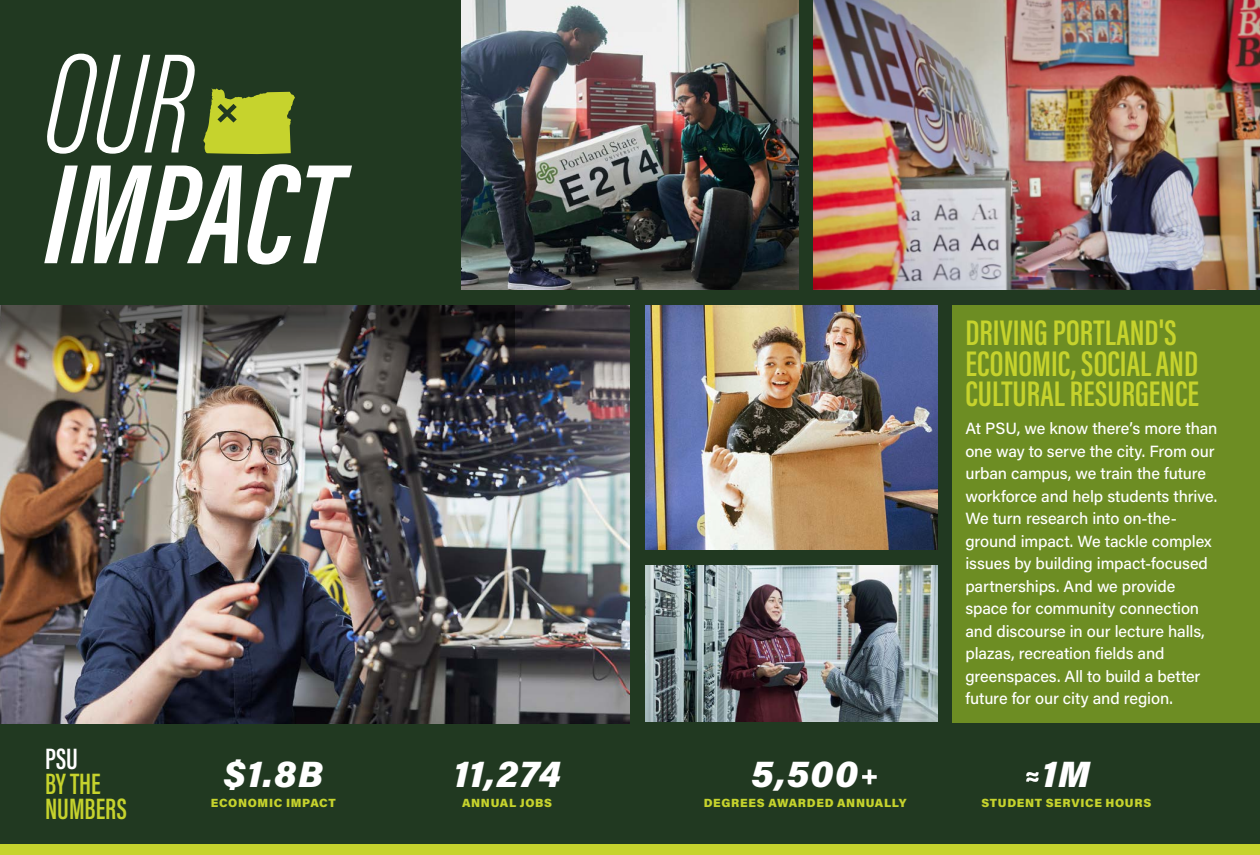
<style>
.page{position:relative;width:1260px;height:855px;background:#fff}
.page>*{position:absolute;margin:0;border:0;box-sizing:border-box;transform-origin:0 0}
.t1{font:italic 600 146.25px "Acumin Pro Extra Cond";color:#fff}
.t2{font:italic 300 146.25px "Acumin Pro Extra Cond";color:#fff}
.t3{font:600 36.62px/30.2px "Acumin Pro Extra Cond";color:#c6d32d}
.t4{font:italic 900 36.62px "Acumin Pro";letter-spacing:.03em;color:#fff}
.t5{font:600 30.38px/25.1px "Acumin Pro Extra Cond";color:#c6d32d}
.t6{font:600 30.38px "Acumin Pro Extra Cond";color:#fff}
.t7{font:500 16.25px/22.5px "Acumin Pro";letter-spacing:-.005em;color:#fff}
.t8{font:900 11.88px "Acumin Pro";letter-spacing:.055em;color:#c6d32d}
</style>
<div class="page">
<div style="left:0;top:831px;width:1260px;height:24px;background:#c6d32d"></div>
<img style="left:0;top:0;width:1260px;height:844px">
<svg style="left:203px;top:88px;width:92px;height:66px;background:#a1b02a"></svg>
<div style="left:952px;top:305px;width:308px;height:418px;background:#6d8d23"></div>
<img style="left:0;top:305px;width:515px;height:419px">
<svg style="left:1026px;top:772px;width:13px;height:10px"></svg>
<svg style="left:862px;top:770px;width:15px;height:14px"></svg>
<h1 class="t2" style="left:45px;top:16px;width:147px">OUR</h1>
<h1 class="t1" style="left:45px;top:125px;width:296px">IMPACT</h1>
<h3 class="t6" style="left:45px;top:740px;width:35px">PSU</h3>
<h3 class="t5" style="left:45px;top:771px;width:83px">BY THE<br>NUMBERS</h3>
<h2 class="t4" style="left:224px;top:748px;width:100px">$1.8B</h2>
<p class="t8" style="left:211px;top:795px;width:126px">ECONOMIC IMPACT</p>
<h2 class="t4" style="left:454px;top:748px;width:108px">11,274</h2>
<p class="t8" style="left:462px;top:795px;width:92px">ANNUAL JOBS</p>
<h2 class="t4" style="left:751px;top:748px;width:109px">5,500</h2>
<p class="t8" style="left:704px;top:795px;width:204px">DEGREES AWARDED ANNUALLY</p>
<h2 class="t3" style="left:965px;top:318px;width:235px">DRIVING PORTLAND'S<br>ECONOMIC, SOCIAL AND<br>CULTURAL RESURGENCE</h2>
<p class="t7" style="left:965px;top:417px;width:254px">At PSU, we know there’s more than one way to serve the city. From our urban campus, we train the future workforce and help students thrive.<br>We turn research into on-the&shy;ground impact. We tackle complex issues by building impact-focused partnerships. And we provide space for community connection and discourse in our lecture halls, plazas, recreation fields and greenspaces. All to build a better future for our city and region.</p>
<h2 class="t4" style="left:1042px;top:748px;width:49px">1M</h2>
<p class="t8" style="left:981px;top:795px;width:171px">STUDENT SERVICE HOURS</p>
</div>
